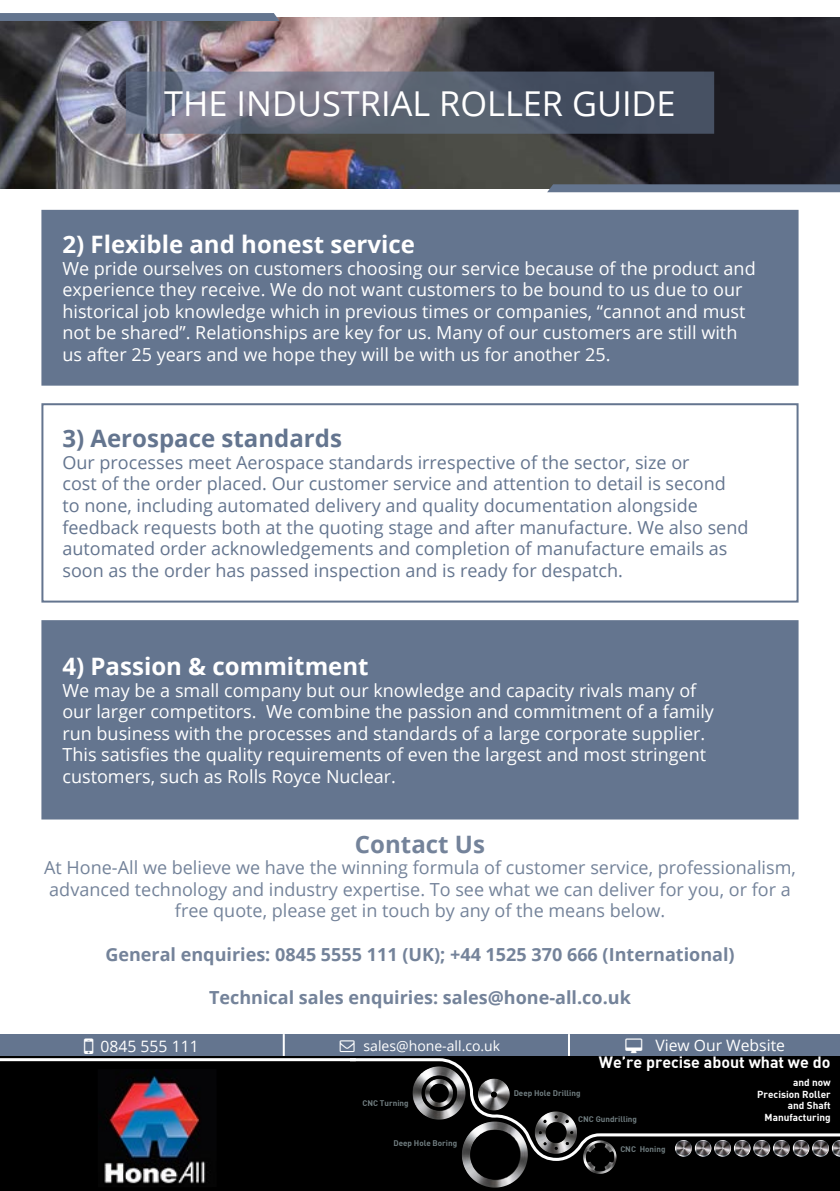
<style>
.page{position:relative;width:840px;height:1191px;background:#fff}
.page>*{position:absolute;margin:0;border:0;box-sizing:border-box;transform-origin:0 0}
.t1{font:34.2px "Open Sans";color:#fff}
.t2{font:700 24px "Open Sans";color:#fff}
.t3{font:700 24px "Open Sans";color:#64758f}
.t4{font:700 24px "Open Sans";color:#74839a}
.t5{font:18px/21.6px "Open Sans";color:#fff}
.t6{font:18px/21.6px "Open Sans";color:#64758f}
.t7{font:18px/21.6px "Open Sans";color:#74839a;text-align:center}
.t8{font:700 18px "Open Sans";color:#74839a}
.t9{font:16px "DIN Bold";color:#fff}
.t10{font:15.8px "Open Sans";color:#fff}
.t11{font:14px "Open Sans";color:#fff}
.t12{font:10px/11.4px "DIN Bold";color:#fff;text-align:right}
.t13{font:8px "DIN Bold";color:#717e81}
</style>
<div class="page">
<div style="left:0;top:1051px;width:379px;height:140px;background:#000"></div>
<img style="left:0;top:17px;width:839px;height:171px">
<div style="left:0;top:1034px;width:839px;height:22px;background:#64758f"></div>
<div style="left:350px;top:1056px;width:489px;height:135px;background:#000"></div>
<img style="left:584px;top:1162px;width:32px;height:12px">
<img style="left:462px;top:1162px;width:33px;height:25px">
<svg style="left:350px;top:1058px;width:489px;height:104px"></svg>
<img style="left:363px;top:1160px;width:32px;height:1px">
<svg style="left:754px;top:1140px;width:7px;height:3px"></svg>
<svg style="left:774px;top:1140px;width:6px;height:3px"></svg>
<svg style="left:793px;top:1140px;width:7px;height:3px"></svg>
<svg style="left:813px;top:1140px;width:6px;height:3px"></svg>
<svg style="left:832px;top:1140px;width:7px;height:3px"></svg>
<svg style="left:676px;top:1140px;width:6px;height:3px"></svg>
<svg style="left:695px;top:1140px;width:7px;height:3px"></svg>
<svg style="left:715px;top:1140px;width:7px;height:3px"></svg>
<svg style="left:735px;top:1140px;width:6px;height:3px"></svg>
<div style="left:0;top:13px;width:279px;height:8px;background:#64758f"></div>
<svg style="left:547px;top:184px;width:292px;height:8px;background:#61728a"></svg>
<svg style="left:126px;top:72px;width:587px;height:62px;background:#5f6677"></svg>
<hr style="left:282px;top:1034px;width:2px;height:22px;background:#fff">
<hr style="left:567px;top:1034px;width:2px;height:22px;background:#fff">
<hr style="left:0;top:1058px;width:355px;height:3px;background:#fff">
<div style="left:356px;top:1161px;width:66px;height:30px;background:#000"></div>
<img style="left:104px;top:1069px;width:102px;height:115px">
<div style="left:41px;top:210px;width:757px;height:176px;background:#64758f;border:2px solid #64758f"></div>
<div style="left:41px;top:403px;width:757px;height:199px;border:2px solid #64758f"></div>
<div style="left:41px;top:620px;width:757px;height:199px;background:#64758f;border:2px solid #64758f"></div>
<h1 class="t1" style="left:164px;top:80px;width:512px">THE INDUSTRIAL ROLLER GUIDE</h1>
<h2 class="t2" style="left:62px;top:227px;width:354px">2) Flexible and honest service</h2>
<p class="t5" style="left:62px;top:257px;width:694px">We pride ourselves on customers choosing our service because of the product and experience they receive. We do not want customers to be bound to us due to our historical job knowledge which in previous times or companies, “cannot and must not be shared”. Relationships are key for us. Many of our customers are still with us after 25 years and we hope they will be with us for another 25.</p>
<h2 class="t3" style="left:62px;top:421px;width:281px">3) Aerospace standards</h2>
<p class="t6" style="left:62px;top:451px;width:687px">Our processes meet Aerospace standards irrespective of the sector, size or<br>cost of the order placed. Our customer service and attention to detail is second<br>to none, including automated delivery and quality documentation alongside feedback requests both at the quoting stage and after manufacture. We also send automated order acknowledgements and completion of manufacture emails as soon as the order has passed inspection and is ready for despatch.</p>
<h2 class="t2" style="left:62px;top:649px;width:307px">4) Passion &amp; commitment</h2>
<p class="t5" style="left:62px;top:679px;width:652px">We may be a small company but our knowledge and capacity rivals many of our larger competitors. We combine the passion and commitment of a family run business with the processes and standards of a large corporate supplier.<br>This satisfies the quality requirements of even the largest and most stringent customers, such as Rolls Royce Nuclear.</p>
<h2 class="t4" style="left:355px;top:827px;width:131px">Contact Us</h2>
<p class="t7" style="left:44px;top:856px;width:752px">At Hone-All we believe we have the winning formula of customer service, professionalism, advanced technology and industry expertise. To see what we can deliver for you, or for a free quote, please get in touch by any of the means below.</p>
<p class="t8" style="left:105px;top:941px;width:630px">General enquiries: 0845 5555 111 (UK); +44 1525 370 666 (International)</p>
<p class="t8" style="left:209px;top:984px;width:423px">Technical sales enquiries: sales@hone-all.co.uk</p>
<p class="t10" style="left:100px;top:1035px;width:100px">0845 555 111</p>
<p class="t11" style="left:363px;top:1036px;width:138px">sales@hone-all.co.uk</p>
<p class="t10" style="left:655px;top:1034px;width:131px">View Our Website</p>
<p class="t13" style="left:362px;top:1097px;width:48px">CNC Turning</p>
<p class="t13" style="left:393px;top:1137px;width:65px">Deep Hole Boring</p>
<p class="t9" style="left:598px;top:1052px;width:233px">We’re precise about what we do</p>
<p class="t13" style="left:513px;top:1088px;width:68px">Deep Hole Drilling</p>
<p class="t13" style="left:578px;top:1113px;width:60px">CNC Gundrilling</p>
<p class="t13" style="left:620px;top:1144px;width:47px">CNC Honing</p>
<p class="t12" style="left:756px;top:1076px;width:75px">and now<br>Precision Roller and Shaft<br>Manufacturing</p>
</div>
